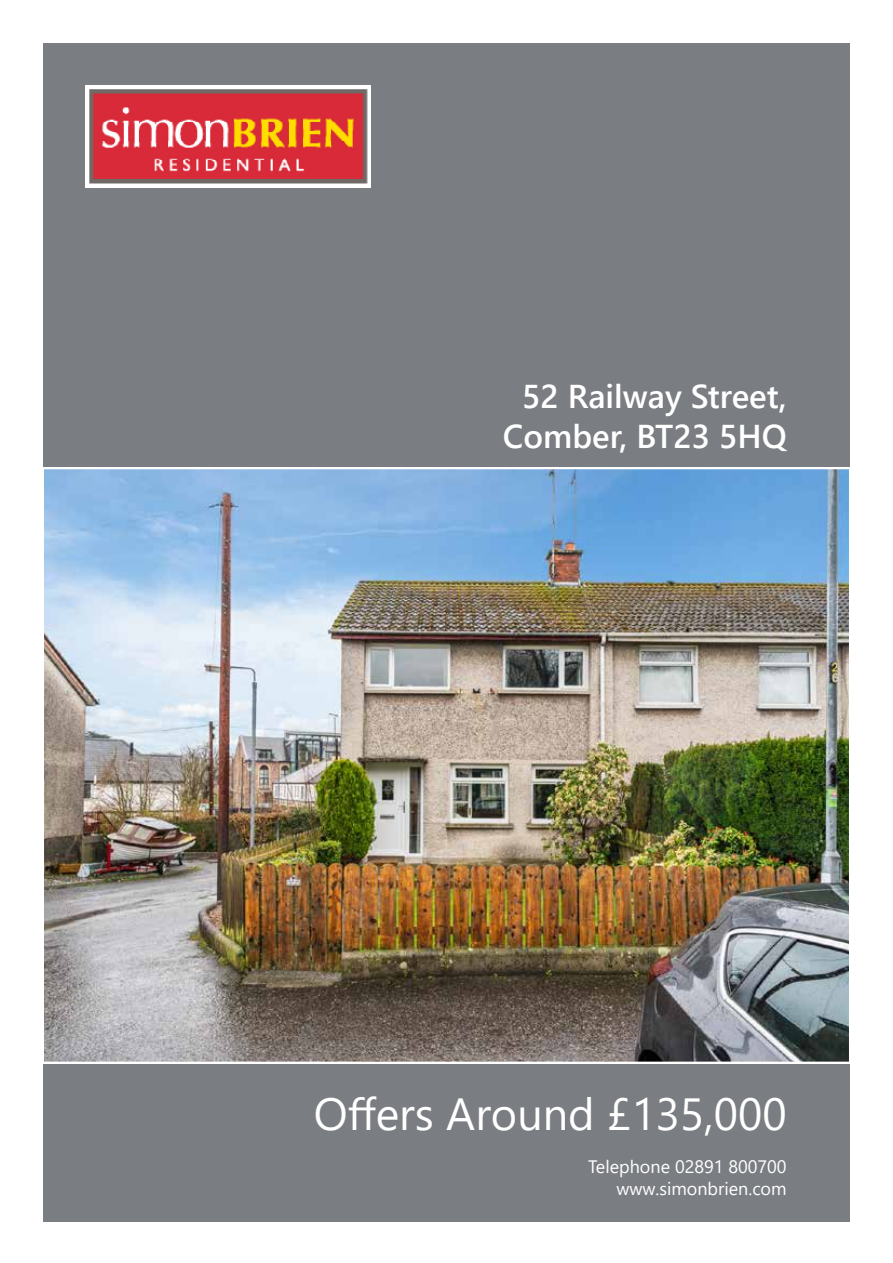
<style>
.page{position:relative;width:893px;height:1263px;background:#fff}
.page>*{position:absolute;margin:0;border:0;box-sizing:border-box;transform-origin:0 0}
.t1{font:45px "Segoe UI";color:#fff}
.t2{font:600 33px/39.6px "Segoe UI";color:#fff;text-align:center}
.t3{font:18px/21.6px "Segoe UI";color:#fff;text-align:right}
</style>
<div class="page">
<div style="left:43px;top:43px;width:807px;height:424px;background:#7a7d82"></div>
<div style="left:43px;top:1064px;width:807px;height:157px;background:#7a7d82"></div>
<img style="left:46px;top:471px;width:801px;height:589px">
<img style="left:85px;top:85px;width:286px;height:102px">
<h2 class="t2" style="left:503px;top:374px;width:285px">52 Railway Street,<br>Comber, BT23 5HQ</h2>
<h1 class="t1" style="left:314px;top:1071px;width:474px">Offers Around £135,000</h1>
<p class="t3" style="left:588px;top:1154px;width:200px">Telephone 02891 800700 www.simonbrien.com</p>
</div>
